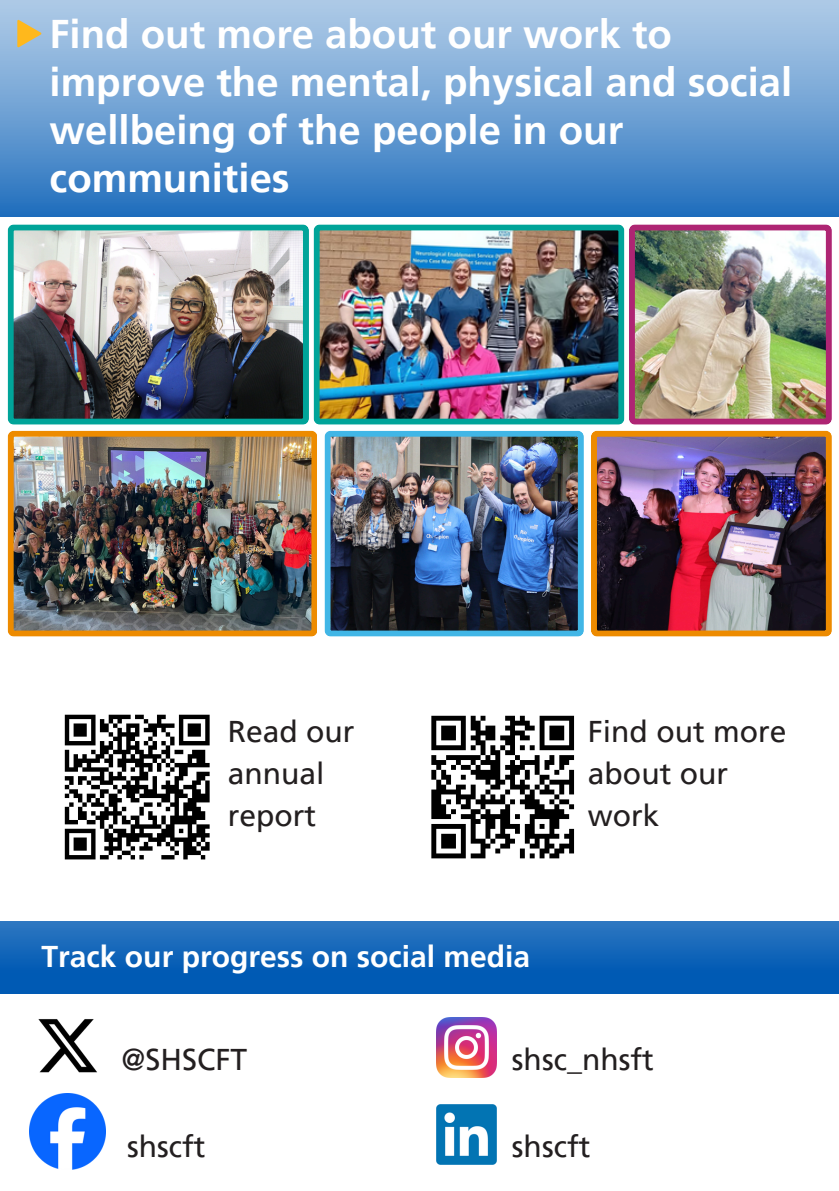
<style>
.page{position:relative;width:839px;height:1191px;background:#fff}
.page>*{position:absolute;margin:0;border:0;box-sizing:border-box;transform-origin:0 0}
.t1{font:700 40px/48px "Frutiger LT Pro";color:#fff}
.t2{font:30px/42px "Frutiger LT Pro";color:#231f20}
.t3{font:700 30px "Frutiger LT Pro";color:#fff}
</style>
<div class="page">
<img style="left:0;top:0;width:838px;height:216px">
<svg style="left:18px;top:20px;width:24px;height:28px"></svg>
<img style="left:29px;top:1093px;width:77px;height:77px">
<img style="left:436px;top:1105px;width:60px;height:60px">
<img style="left:436px;top:1018px;width:60px;height:60px">
<img style="left:38px;top:1019px;width:59px;height:54px">
<img style="left:0;top:922px;width:838px;height:72px">
<img style="left:8px;top:224px;width:301px;height:201px">
<img style="left:313px;top:224px;width:311px;height:201px">
<img style="left:8px;top:431px;width:309px;height:205px">
<img style="left:591px;top:431px;width:240px;height:205px">
<img style="left:324px;top:431px;width:260px;height:205px">
<img style="left:629px;top:224px;width:202px;height:201px">
<svg style="left:64px;top:714px;width:146px;height:146px"></svg>
<svg style="left:431px;top:715px;width:144px;height:144px"></svg>
<p class="t1" style="left:50px;top:10px;width:744px">Find out more about our work to improve the mental, physical and social wellbeing of the people in our communities</p>
<p class="t2" style="left:228px;top:711px;width:128px">Read our annual report</p>
<p class="t3" style="left:42px;top:938px;width:490px">Track our progress on social media</p>
<p class="t2" style="left:588px;top:711px;width:200px">Find out more about our work</p>
<p class="t2" style="left:121px;top:1038px;width:127px">@SHSCFT</p>
<p class="t2" style="left:127px;top:1125px;width:80px">shscft</p>
<p class="t2" style="left:512px;top:1038px;width:143px">shsc_nhsft</p>
<p class="t2" style="left:512px;top:1125px;width:80px">shscft</p>
</div>
